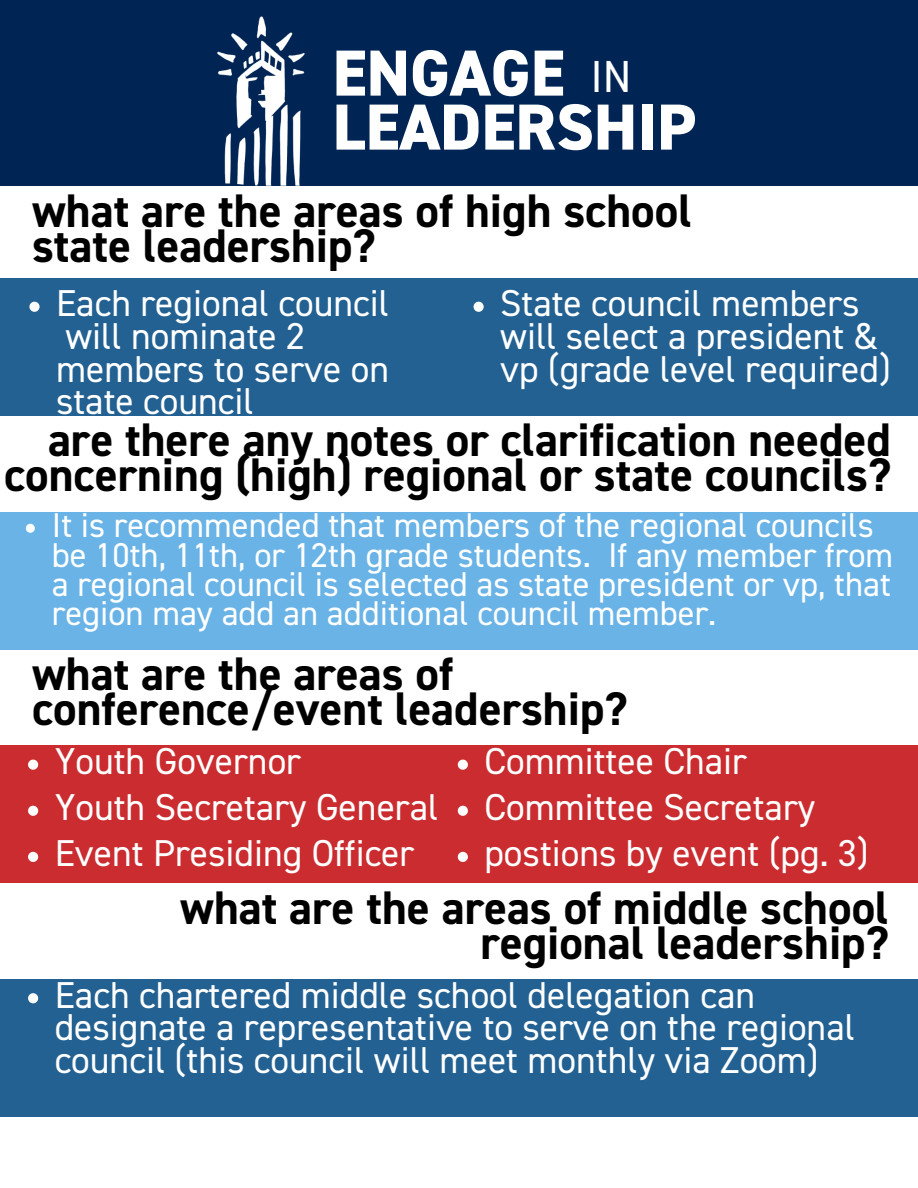
<style>
.page{position:relative;width:918px;height:1188px;background:#fff}
.page>*{position:absolute;margin:0;border:0;box-sizing:border-box;transform-origin:0 0}
.t1{font:800 65.25px "DIN2014";color:#fff}
.t2{font:700 47.25px/34.8px "DIN2014";color:#000;text-align:right}
.t3{font:45px "DIN2014";color:#fff}
.t4{font:37.5px/32.7px "DIN2014";color:#fff}
.t5{font:34.5px/29.2px "DIN2014";color:#fff}
</style>
<div class="page">
<div style="left:0;top:0;width:918px;height:186px;background:#002554"></div>
<img style="left:217px;top:16px;width:88px;height:170px">
<div style="left:0;top:278px;width:918px;height:138px;background:#236192"></div>
<div style="left:0;top:512px;width:918px;height:138px;background:#69b3e7"></div>
<svg style="left:26px;top:524px;width:9px;height:9px"></svg>
<div style="left:0;top:746px;width:918px;height:137px;background:#cb2c30"></div>
<svg style="left:28px;top:760px;width:10px;height:10px"></svg>
<svg style="left:28px;top:806px;width:10px;height:10px"></svg>
<svg style="left:28px;top:852px;width:10px;height:10px"></svg>
<svg style="left:458px;top:760px;width:10px;height:10px"></svg>
<svg style="left:458px;top:806px;width:10px;height:10px"></svg>
<svg style="left:458px;top:852px;width:10px;height:10px"></svg>
<div style="left:0;top:979px;width:918px;height:138px;background:#236192"></div>
<svg style="left:28px;top:993px;width:10px;height:10px"></svg>
<svg style="left:29px;top:302px;width:11px;height:10px"></svg>
<svg style="left:474px;top:302px;width:10px;height:10px"></svg>
<p class="t1" style="left:333px;top:45px;width:234px">ENGAGE</p>
<p class="t1" style="left:333px;top:99px;width:365px">LEADERSHIP</p>
<p class="t3" style="left:590px;top:57px;width:43px">IN</p>
<p class="t2" style="left:32px;top:196px;width:661px">what are the areas of high school</p>
<p class="t2" style="left:32px;top:231px;width:345px">state leadership?</p>
<p class="t4" style="left:56px;top:290px;width:335px">Each regional council will nominate 2 members to serve on state council</p>
<p class="t4" style="left:500px;top:290px;width:392px">State council members will select a president &amp; vp (grade level required)</p>
<p class="t2" style="left:4px;top:426px;width:888px">are there any notes or clarification needed concerning (high) regional or state councils?</p>
<p class="t5" style="left:52px;top:513px;width:843px">It is recommended that members of the regional councils be 10th, 11th, or 12th grade students. If any member from a regional council is selected as state president or vp, that region may add an additional council member.</p>
<p class="t2" style="left:32px;top:660px;width:423px">what are the areas of</p>
<p class="t2" style="left:32px;top:695px;width:597px">conference/event leadership?</p>
<p class="t4" style="left:55px;top:747px;width:248px">Youth Governor</p>
<p class="t4" style="left:55px;top:794px;width:385px">Youth Secretary General</p>
<p class="t4" style="left:55px;top:840px;width:361px">Event Presiding Officer</p>
<p class="t4" style="left:484px;top:747px;width:264px">Committee Chair</p>
<p class="t4" style="left:484px;top:794px;width:332px">Committee Secretary</p>
<p class="t4" style="left:484px;top:840px;width:386px">postions by event (pg. 3)</p>
<p class="t2" style="left:180px;top:893px;width:710px">what are the areas of middle school</p>
<p class="t2" style="left:480px;top:928px;width:410px">regional leadership?</p>
<p class="t4" style="left:55px;top:981px;width:802px">Each chartered middle school delegation can designate a representative to serve on the regional council (this council will meet monthly via Zoom)</p>
</div>
